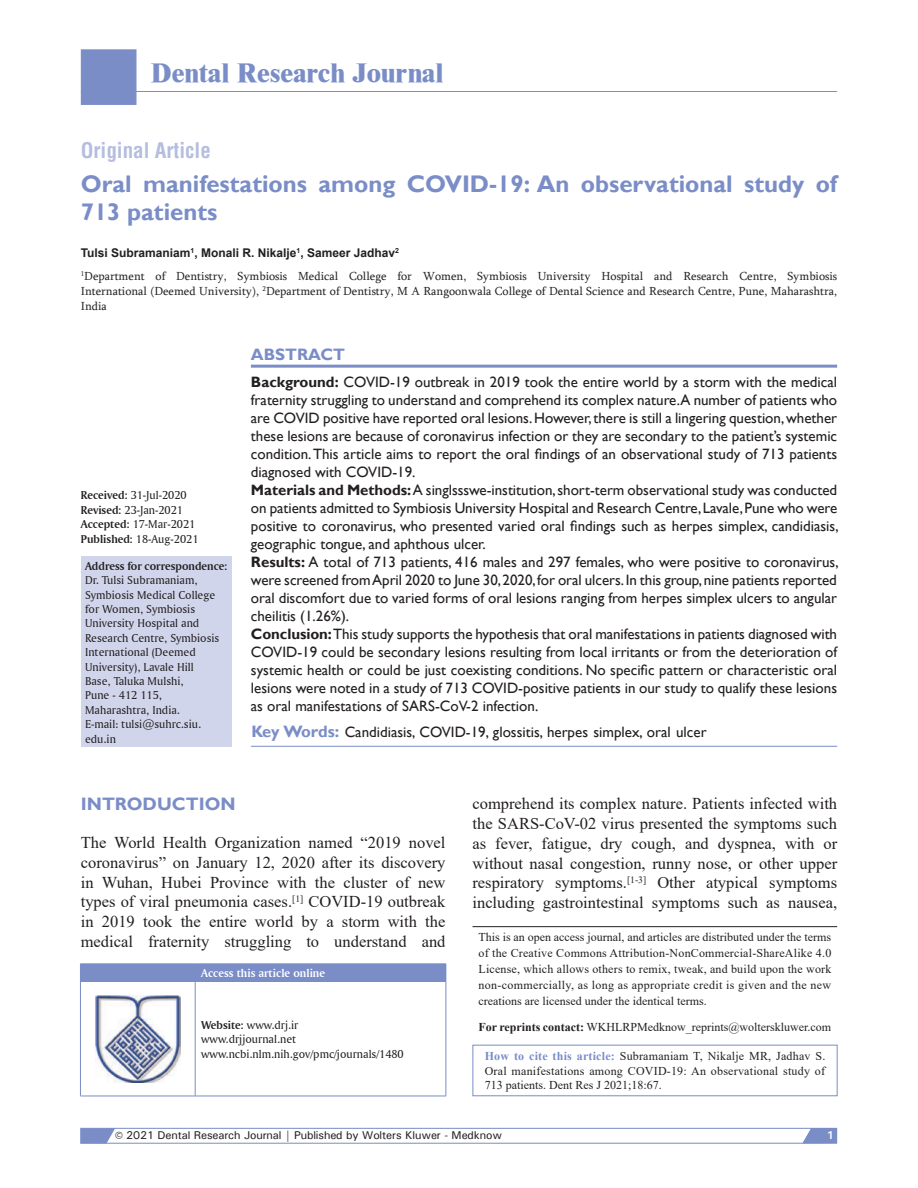
<style>
.page{position:relative;width:918px;height:1188px;background:#fff}
.page>*{position:absolute;margin:0;border:0;box-sizing:border-box;transform-origin:0 0}
.t1{font:800 27px "Times New Roman";color:#7a8dc7}
.AT{font:700 24px/28.8px "Gill Sans";color:#7a8dc7}
.AH{font:700 condensed 21px "Helvetica";color:#b5bedf}
.t2{font:700 18px "Gill Sans";color:#7a8dc7}
.TX{font:16.5px/19.8px "Times New Roman";color:#231f20;text-align:justify}
.ABSH{font:700 16.5px "Gill Sans";color:#7a8dc7}
.ABS{font:15px/18px "Gill Sans";color:#231f20;text-align:justify}
.KWD{font:15px "Gill Sans";color:#231f20}
.C{font:12px/16.2px "Times New Roman";color:#231f20;text-align:justify}
.ADD{font:12px/14.4px "Amerigo BT Roman A";color:#231f20}
.AFF{font:12px/15px "Sylfaen";color:#231f20;text-align:justify}
.HTC{font:12px/14.4px "Times New Roman";letter-spacing:.02em;color:#231f20;text-align:justify}
.HIS{font:12px "Amerigo BT Roman A";color:#231f20}
.Web{font:12px "Amerigo BT Roman A";color:#231f20}
.AU{font:700 12px "Arial";color:#231f20}
.AAO{font:12px "Amerigo BT Bold A";color:#fff}
.t3{font:500 11.25px "Univers";letter-spacing:-.01em;color:#231f20}
.t4{font:700 11.25px "Univers";color:#fff}
.s1{font-weight:700}
.s2{font-weight:700;font-size:16.5px;color:#7a8dc7}
.s3{font-family:"Amerigo BT Bold A"}
.s4{font-weight:700;color:#7a8dc7}
.s5{font-size:15px}
</style>
<div class="page">
<hr style="left:81px;top:91px;width:756px;height:1px;background:#778fd9">
<div style="left:81px;top:49px;width:56px;height:56px;background:#7a8dc7;border:1px solid #7a8dc7"></div>
<svg style="left:80px;top:1128px;width:757px;height:16px"></svg>
<hr style="left:251px;top:365px;width:586px;height:3px;background:#7a8dc7">
<hr style="left:251px;top:746px;width:586px;height:1px;background:#7a8dc7">
<div style="left:81px;top:556px;width:151px;height:191px;background:#d1d5eb"></div>
<div style="left:80px;top:964px;width:366px;height:17px;background:#7a8dc7"></div>
<svg style="left:446px;top:964px;width:1px;height:17px"></svg>
<hr style="left:80px;top:982px;width:1px;height:114px;background:#7a8dc7">
<hr style="left:80px;top:981px;width:115px;height:1px;background:#7a8dc7">
<hr style="left:80px;top:1096px;width:115px;height:1px;background:#7a8dc7">
<hr style="left:195px;top:982px;width:1px;height:114px;background:#7a8dc7">
<hr style="left:195px;top:981px;width:251px;height:1px;background:#7a8dc7">
<hr style="left:446px;top:982px;width:1px;height:114px;background:#7a8dc7">
<hr style="left:195px;top:1096px;width:251px;height:1px;background:#7a8dc7">
<img style="left:96px;top:995px;width:84px;height:87px">
<div style="left:472px;top:1045px;width:366px;height:51px;border:1px solid #7a8dc7"></div>
<hr style="left:473px;top:926px;width:364px;height:1px;background:#231f20">
<h1 class="t1" style="left:151px;top:57px;width:294px">Dental Research Journal</h1>
<p class="AH" style="left:81px;top:136px;width:132px">Original Article</p>
<p class="AT" style="left:81px;top:170px;width:758px">Oral manifestations among COVID‑19: An observational study of<br>713 patients</p>
<p class="AU" style="left:81px;top:244px;width:320px">Tulsi Subramaniam<sup>1</sup>, Monali R. Nikalje<sup>1</sup>, Sameer Jadhav<sup>2</sup></p>
<p class="AFF" style="left:81px;top:268px;width:758px"><sup>1</sup>Department of Dentistry, Symbiosis Medical College for Women, Symbiosis University Hospital and Research Centre, Symbiosis International (Deemed University), <sup>2</sup>Department of Dentistry, M A Rangoonwala College of Dental Science and Research Centre, Pune, Maharashtra, India</p>
<p class="ABSH" style="left:251px;top:345px;width:96px">ABSTRACT</p>
<p class="ABS" style="left:251px;top:373px;width:588px"><span class="s1">Background:</span> COVID‑19 outbreak in 2019 took the entire world by a storm with the medical fraternity struggling to understand and comprehend its complex nature.A number of patients who are COVID positive have reported oral lesions. However, there is still a lingering question, whether these lesions are because of coronavirus infection or they are secondary to the patient’s systemic condition. This article aims to report the oral findings of an observational study of 713 patients diagnosed with COVID‑19.</p>
<p class="ABS" style="left:251px;top:481px;width:589px"><span class="s1">Materials and Methods:</span> A singlssswe‑institution, short‑term observational study was conducted on patients admitted to Symbiosis University Hospital and Research Centre, Lavale, Pune who were positive to coronavirus, who presented varied oral findings such as herpes simplex, candidiasis, geographic tongue, and aphthous ulcer.</p>
<p class="ABS" style="left:251px;top:553px;width:589px"><span class="s1">Results:</span> A total of 713 patients, 416 males and 297 females, who were positive to coronavirus, were screened from April 2020 to June 30, 2020, for oral ulcers. In this group, nine patients reported oral discomfort due to varied forms of oral lesions ranging from herpes simplex ulcers to angular cheilitis (1.26%).</p>
<p class="ABS" style="left:251px;top:625px;width:588px"><span class="s1">Conclusion:</span> This study supports the hypothesis that oral manifestations in patients diagnosed with COVID‑19 could be secondary lesions resulting from local irritants or from the deterioration of systemic health or could be just coexisting conditions. No specific pattern or characteristic oral lesions were noted in a study of 713 COVID‑positive patients in our study to qualify these lesions as oral manifestations of SARS‑CoV‑2 infection.</p>
<p class="KWD" style="left:251px;top:724px;width:457px"><span class="s2">Key Words:</span> Candidiasis, COVID‑19, glossitis, herpes simplex, oral ulcer</p>
<p class="HIS" style="left:81px;top:488px;width:107px"><span class="s3">Received:</span> 31-Jul-2020</p>
<p class="HIS" style="left:81px;top:503px;width:104px"><span class="s3">Revised:</span> 23-Jan-2021</p>
<p class="HIS" style="left:81px;top:517px;width:116px"><span class="s3">Accepted:</span> 17-Mar-2021</p>
<p class="HIS" style="left:81px;top:531px;width:119px"><span class="s3">Published:</span> 18-Aug-2021</p>
<p class="ADD" style="left:85px;top:558px;width:144px"><span class="s3">Address for correspondence:<br></span>Dr. Tulsi Subramaniam,<br>Symbiosis Medical College for Women, Symbiosis<br>University Hospital and<br>Research Centre, Symbiosis<br>International (Deemed<br>University), Lavale Hill<br>Base, Taluka Mulshi,<br>Pune ‑ 412 115,<br>Maharashtra, India.<br>E‑mail: tulsi@suhrc.siu. edu.in</p>
<p class="TX" style="left:472px;top:793px;width:366px">comprehend its complex nature. Patients infected with the SARS‑CoV‑02 virus presented the symptoms such as fever, fatigue, dry cough, and dyspnea, with or without nasal congestion, runny nose, or other upper respiratory symptoms.<sup>[1‑3]</sup> Other atypical symptoms including gastrointestinal symptoms such as nausea,</p>
<h1 class="t2" style="left:81px;top:793px;width:156px">INTRODUCTION</h1>
<p class="TX" style="left:81px;top:832px;width:366px">The World Health Organization named “2019 novel coronavirus” on January 12, 2020 after its discovery in Wuhan, Hubei Province with the cluster of new types of viral pneumonia cases.<sup>[1]</sup> COVID‑19 outbreak in 2019 took the entire world by a storm with the medical fraternity struggling to understand and</p>
<p class="C" style="left:479px;top:928px;width:354px">This is an open access journal, and articles are distributed under the terms of the Creative Commons Attribution‑NonCommercial‑ShareAlike 4.0<br>License, which allows others to remix, tweak, and build upon the work non‑commercially, as long as appropriate credit is given and the new creations are licensed under the identical terms.</p>
<p class="C" style="left:479px;top:1018px;width:354px"><span class="s1">For reprints contact:</span> WKHLRPMedknow_reprints@wolterskluwer.com</p>
<p class="AAO" style="left:201px;top:966px;width:125px">Access this article online</p>
<p class="Web" style="left:201px;top:1018px;width:99px"><span class="s3">Website:</span> www.drj.ir</p>
<p class="Web" style="left:201px;top:1032px;width:97px">www.drjjournal.net</p>
<p class="Web" style="left:201px;top:1046px;width:204px">www.ncbi.nlm.nih.gov/pmc/journals/1480</p>
<p class="HTC" style="left:485px;top:1049px;width:342px"><span class="s4">How to cite this article:</span> Subramaniam T, Nikalje MR, Jadhav S.<br>Oral manifestations among COVID‑19: An observational study of 713 patients. Dent Res J 2021;18:67.</p>
<p class="t3" style="left:115px;top:1128px;width:388px"><span class="s5">©</span> 2021 Dental Research Journal | Published by Wolters Kluwer - Medknow</p>
<p class="t4" style="left:827px;top:1128px;width:9px">1</p>
</div>
